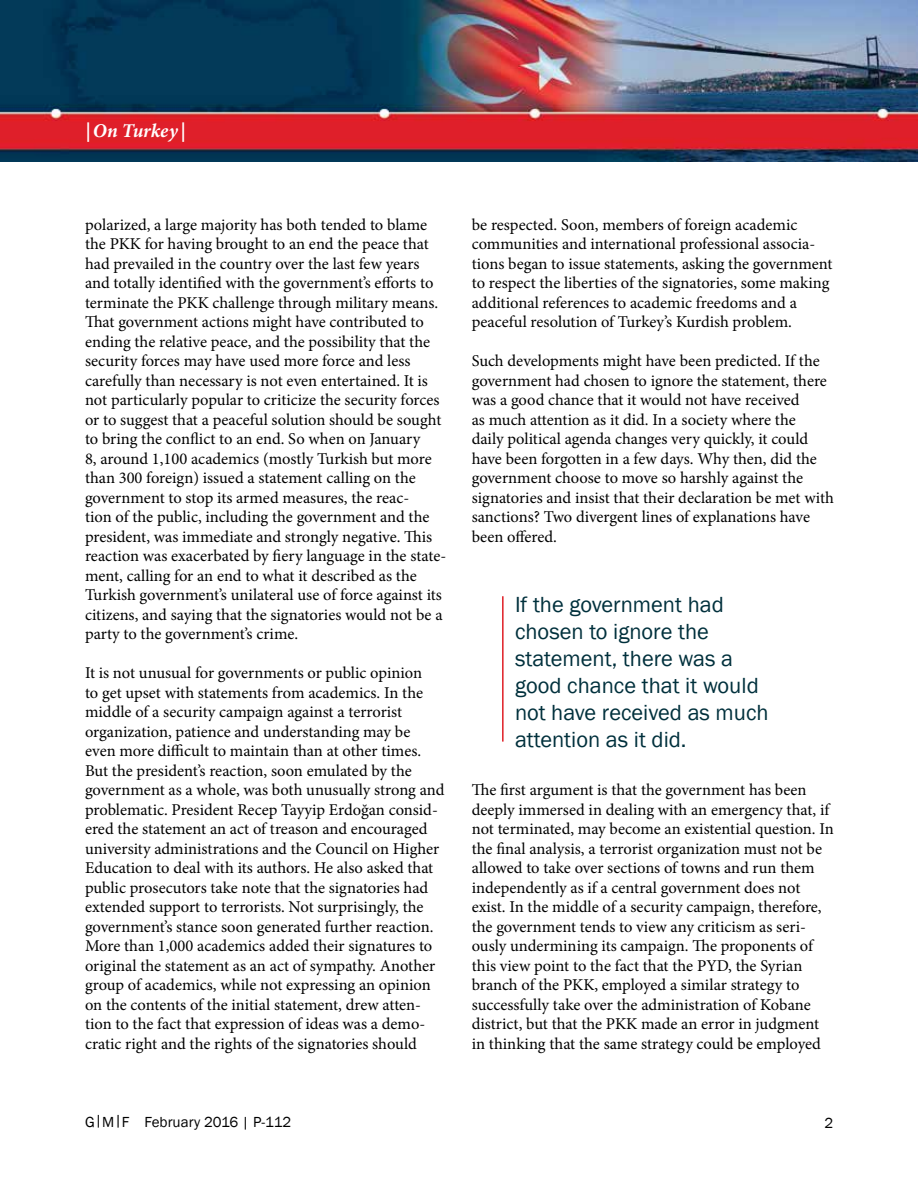
<style>
.page{position:relative;width:918px;height:1188px;background:#fff}
.page>*{position:absolute;margin:0;border:0;box-sizing:border-box;transform-origin:0 0}
.t1{font:22.5px/27px "Franklin Gothic";color:#00303c}
.t2{font:italic 700 19.5px "Minion Pro";color:#fff}
.t3{font:16.5px/19.5px "Minion Pro";color:#000}
.t4{font:15px "Franklin Gothic";color:#000}
</style>
<div class="page">
<img style="left:0;top:0;width:918px;height:162px">
<hr style="left:502px;top:596px;width:2px;height:146px;background:#df1e26">
<p class="t2" style="left:85px;top:117px;width:102px">|On Turkey |</p>
<p class="t3" style="left:85px;top:215px;width:363px">polarized, a large majority has both tended to blame the PKK for having brought to an end the peace that had prevailed in the country over the last few years and totally identified with the government’s efforts to terminate the PKK challenge through military means.<br>That government actions might have contributed to ending the relative peace, and the possibility that the security forces may have used more force and less carefully than necessary is not even entertained. It is not particularly popular to criticize the security forces or to suggest that a peaceful solution should be sought to bring the conflict to an end. So when on January<br>8, around 1,100 academics (mostly Turkish but more than 300 foreign) issued a statement calling on the government to stop its armed measures, the reac-<br>tion of the public, including the government and the president, was immediate and strongly negative. This reaction was exacerbated by fiery language in the state&shy;ment, calling for an end to what it described as the Turkish government’s unilateral use of force against its citizens, and saying that the signatories would not be a party to the government’s crime.</p>
<p class="t3" style="left:85px;top:663px;width:361px">It is not unusual for governments or public opinion<br>to get upset with statements from academics. In the middle of a security campaign against a terrorist organization, patience and understanding may be even more difficult to maintain than at other times.<br>But the president’s reaction, soon emulated by the government as a whole, was both unusually strong and problematic. President Recep Tayyip Erdoğan consid&shy;ered the statement an act of treason and encouraged university administrations and the Council on Higher Education to deal with its authors. He also asked that public prosecutors take note that the signatories had extended support to terrorists. Not surprisingly, the government’s stance soon generated further reaction.<br>More than 1,000 academics added their signatures to original the statement as an act of sympathy. Another group of academics, while not expressing an opinion on the contents of the initial statement, drew atten&shy;tion to the fact that expression of ideas was a demo&shy;cratic right and the rights of the signatories should</p>
<p class="t3" style="left:472px;top:215px;width:362px">be respected. Soon, members of foreign academic communities and international professional associa&shy;tions began to issue statements, asking the government to respect the liberties of the signatories, some making additional references to academic freedoms and a peaceful resolution of Turkey’s Kurdish problem.</p>
<p class="t3" style="left:472px;top:351px;width:364px">Such developments might have been predicted. If the government had chosen to ignore the statement, there was a good chance that it would not have received<br>as much attention as it did. In a society where the<br>daily political agenda changes very quickly, it could have been forgotten in a few days. Why then, did the government choose to move so harshly against the signatories and insist that their declaration be met with sanctions? Two divergent lines of explanations have been offered.</p>
<h1 class="t1" style="left:515px;top:591px;width:255px">If the government had chosen to ignore the statement, there was a good chance that it would not have received as much attention as it did.</h1>
<p class="t3" style="left:472px;top:780px;width:364px">The first argument is that the government has been deeply immersed in dealing with an emergency that, if not terminated, may become an existential question. In the final analysis, a terrorist organization must not be allowed to take over sections of towns and run them independently as if a central government does not exist. In the middle of a security campaign, therefore, the government tends to view any criticism as seri&shy;ously undermining its campaign. The proponents of this view point to the fact that the PYD, the Syrian branch of the PKK, employed a similar strategy to successfully take over the administration of Kobane district, but that the PKK made an error in judgment in thinking that the same strategy could be employed</p>
<p class="t4" style="left:85px;top:1112px;width:208px">G|M|F February 2016 | P-112</p>
<p class="t4" style="left:825px;top:1113px;width:10px">2</p>
</div>
